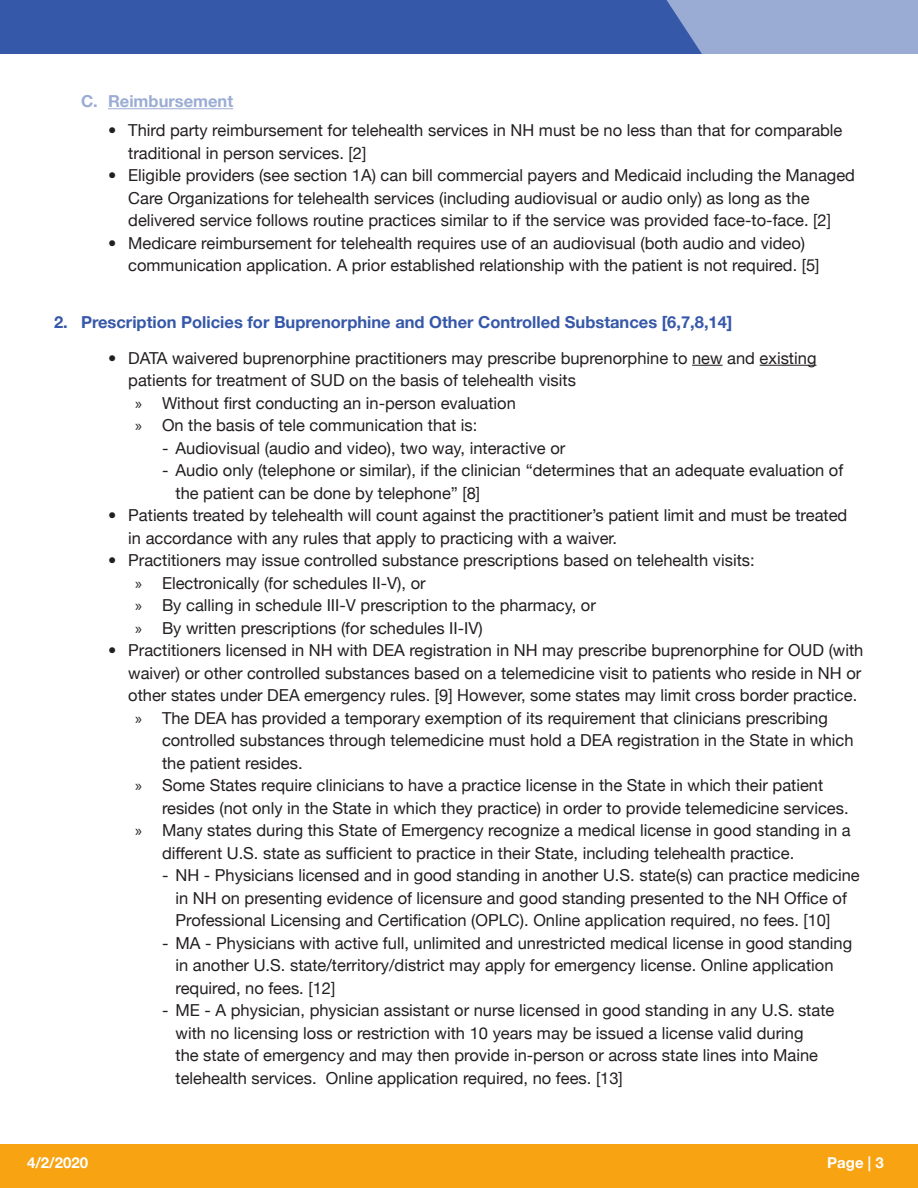
<style>
.page{position:relative;width:918px;height:1188px;background:#fff}
.page>*{position:absolute;margin:0;border:0;box-sizing:border-box;transform-origin:0 0}
.t1{font:16.5px/22.5px "Helvetica Neue";color:#231f20}
.t2{font:700 16.5px "Helvetica Neue";color:#3658a8}
.t3{font:700 16.5px "Helvetica Neue";color:#9bacd4}
.t4{font:700 15px "Helvetica Neue";color:#fff}
.s1{font-family:"Myriad Pro"}
</style>
<div class="page">
<div style="left:0;top:1144px;width:918px;height:44px;background:#f7a312"></div>
<svg style="left:0;top:0;width:918px;height:54px;background:#4f6db3"></svg>
<hr style="left:108px;top:108px;width:125px;height:1px;background:#9bacd4">
<hr style="left:692px;top:365px;width:31px;height:1px;background:#231f20">
<hr style="left:760px;top:365px;width:56px;height:1px;background:#231f20">
<p class="t3" style="left:81px;top:91px;width:154px">C. Reimbursement</p>
<p class="t1" style="left:128px;top:119px;width:716px;text-indent:-20px">• Third party reimbursement for telehealth services in NH must be no less than that for comparable traditional in person services. [2]</p>
<p class="t1" style="left:128px;top:164px;width:728px;text-indent:-20px">• Eligible providers (see section 1A) can bill commercial payers and Medicaid including the Managed<br>Care Organizations for telehealth services (including audiovisual or audio only) as long as the delivered service follows routine practices similar to if the service was provided face-to-face. [2]</p>
<p class="t1" style="left:128px;top:232px;width:693px;text-indent:-20px">• Medicare reimbursement for telehealth requires use of an audiovisual (both audio and video) communication application. A prior established relationship with the patient is not required. [5]</p>
<p class="t2" style="left:54px;top:312px;width:680px">2. Prescription Policies for Buprenorphine and Other Controlled Substances [6,7,8,14]</p>
<p class="t1" style="left:128px;top:346px;width:690px;text-indent:-20px">• DATA waivered buprenorphine practitioners may prescribe buprenorphine to new and existing patients for treatment of SUD on the basis of telehealth visits</p>
<p class="t1" style="left:135px;top:391px;width:382px"><span class="s1">»</span> Without first conducting an in-person evaluation</p>
<p class="t1" style="left:135px;top:414px;width:344px"><span class="s1">»</span> On the basis of tele communication that is:</p>
<p class="t1" style="left:162px;top:436px;width:405px">- Audiovisual (audio and video), two way, interactive or</p>
<p class="t1" style="left:176px;top:459px;width:669px;text-indent:-14px">- Audio only (telephone or similar), if the clinician “determines that an adequate evaluation of the patient can be done by telephone” [8]</p>
<p class="t1" style="left:128px;top:504px;width:721px;text-indent:-20px">• Patients treated by telehealth will count against the practitioner’s patient limit and must be treated in accordance with any rules that apply to practicing with a waiver.</p>
<p class="t1" style="left:108px;top:549px;width:648px">• Practitioners may issue controlled substance prescriptions based on telehealth visits:</p>
<p class="t1" style="left:135px;top:571px;width:292px"><span class="s1">»</span> Electronically (for schedules II-V), or</p>
<p class="t1" style="left:135px;top:594px;width:462px"><span class="s1">»</span> By calling in schedule III-V prescription to the pharmacy, or</p>
<p class="t1" style="left:135px;top:616px;width:349px"><span class="s1">»</span> By written prescriptions (for schedules II-IV)</p>
<p class="t1" style="left:128px;top:639px;width:737px;text-indent:-20px">• Practitioners licensed in NH with DEA registration in NH may prescribe buprenorphine for OUD (with waiver) or other controlled substances based on a telemedicine visit to patients who reside in NH or other states under DEA emergency rules. [9] However, some states may limit cross border practice.</p>
<p class="t1" style="left:162px;top:706px;width:693px;text-indent:-27px"><span class="s1">»</span> The DEA has provided a temporary exemption of its requirement that clinicians prescribing controlled substances through telemedicine must hold a DEA registration in the State in which the patient resides.</p>
<p class="t1" style="left:162px;top:774px;width:688px;text-indent:-27px"><span class="s1">»</span> Some States require clinicians to have a practice license in the State in which their patient resides (not only in the State in which they practice) in order to provide telemedicine services.</p>
<p class="t1" style="left:162px;top:819px;width:690px;text-indent:-27px"><span class="s1">»</span> Many states during this State of Emergency recognize a medical license in good standing in a different U.S. state as sufficient to practice in their State, including telehealth practice.</p>
<p class="t1" style="left:176px;top:864px;width:686px;text-indent:-14px">- NH - Physicians licensed and in good standing in another U.S. state(s) can practice medicine in NH on presenting evidence of licensure and good standing presented to the NH Office of<br>Professional Licensing and Certification (OPLC). Online application required, no fees. [10]</p>
<p class="t1" style="left:176px;top:931px;width:678px;text-indent:-14px">- MA - Physicians with active full, unlimited and unrestricted medical license in good standing in another U.S. state/territory/district may apply for emergency license. Online application required, no fees. [12]</p>
<p class="t1" style="left:176px;top:999px;width:660px;text-indent:-14px">- ME - A physician, physician assistant or nurse licensed in good standing in any U.S. state with no licensing loss or restriction with 10 years may be issued a license valid during<br>the state of emergency and may then provide in-person or across state lines into Maine telehealth services. Online application required, no fees. [13]</p>
<p class="t4" style="left:27px;top:1153px;width:63px">4/2/2020</p>
<p class="t4" style="left:827px;top:1153px;width:58px">Page | 3</p>
</div>
